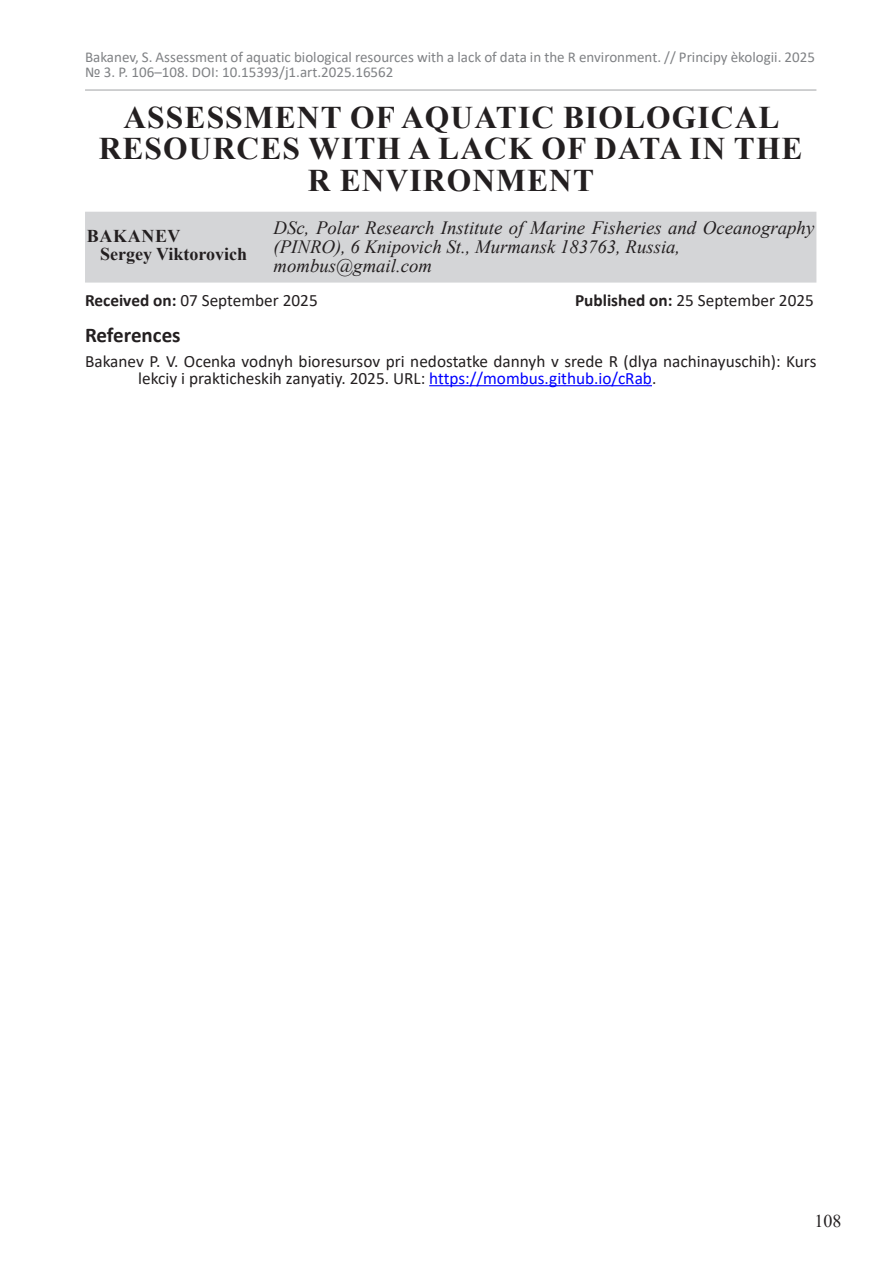
<style>
.page{position:relative;width:893px;height:1263px;background:#fff}
.page>*{position:absolute;margin:0;border:0;box-sizing:border-box;transform-origin:0 0}
.heading_1{font:700 31.5px/31.5px "Times New Roman";letter-spacing:.035em;color:#231f20;text-align:center}
.heading_3{font:700 21px "Calibri";color:#231f20}
.t1{font:italic 18.75px/18.8px "Times New Roman";color:#231f20}
.t2{font:700 18px/18px "Times New Roman";color:#231f20}
.t3{font:18px "Times New Roman";color:#231f20}
.heading_3-2{font:17.25px/17.2px "Calibri";color:#231f20}
.t4{font:15px/15px "Calibri";color:#808285}
.s1{font-weight:700}
.s2{color:#00f}
</style>
<div class="page">
<hr style="left:85px;top:89px;width:731px;height:2px;background:#808285">
<div style="left:85px;top:212px;width:731px;height:71px;background:#d4d5d7;border:2px solid #d4d5d7"></div>
<hr style="left:429px;top:385px;width:223px;height:1px;background:#00f">
<p class="t4" style="left:85px;top:49px;width:731px">Bakanev, S. Assessment of aquatic biological resources with a lack of data in the R environment. // Principy èkologii. 2025 № 3. P. 106–108. DOI: 10.15393/j1.art.2025.16562</p>
<p class="heading_1" style="left:99px;top:100px;width:705px">ASSESSMENT OF AQUATIC BIOLOGICAL<br>RESOURCES WITH A LACK OF DATA IN THE<br>R ENVIRONMENT</p>
<p class="t2" style="left:100px;top:226px;width:149px;text-indent:-13px">BAKANEV<br>Sergey Viktorovich</p>
<p class="t1" style="left:274px;top:218px;width:542px">DSc, Polar Research Institute of Marine Fisheries and Oceanography (PINRO), 6 Knipovich St., Murmansk 183763, Russia,</p>
<p class="t1" style="left:274px;top:256px;width:160px">mombus@gmail.com</p>
<p class="heading_3-2" style="left:85px;top:292px;width:234px"><span class="s1">Received on:</span> 07 September 2025</p>
<p class="heading_3-2" style="left:575px;top:292px;width:240px"><span class="s1">Published on:</span> 25 September 2025</p>
<p class="heading_3" style="left:85px;top:320px;width:97px">References</p>
<p class="heading_3-2" style="left:138px;top:352px;width:680px;text-indent:-53px">Bakanev P. V. Ocenka vodnyh bioresursov pri nedostatke dannyh v srede R (dlya nachinayuschih): Kurs lekciy i prakticheskih zanyatiy. 2025. URL: <span class="s2">https://mombus.github.io/cRab</span>.</p>
<p class="t3" style="left:815px;top:1208px;width:28px">108</p>
</div>
